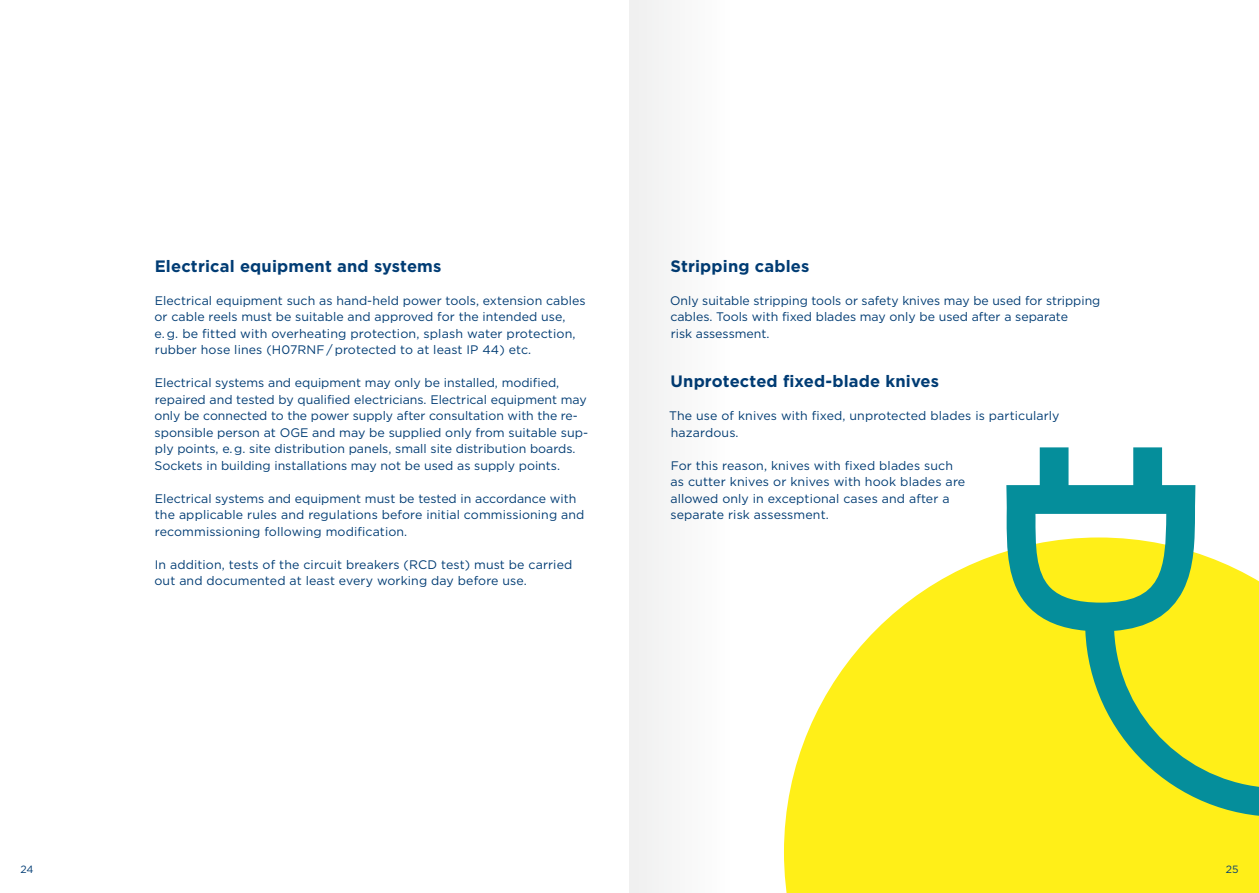
<style>
.page{position:relative;width:1259px;height:893px;background:#fff}
.page>*{position:absolute;margin:0;border:0;box-sizing:border-box;transform-origin:0 0}
.t1{font:700 16.5px "Gotham";letter-spacing:.01em;color:#013c74}
.t2{font:12.3px/16.5px "Gotham";color:#013c74}
.t3{font:10.5px "Gotham";color:#013c74}
</style>
<div class="page">
<svg style="left:784px;top:551px;width:475px;height:342px;fill:#ffef18"></svg>
<svg style="left:1006px;top:447px;width:253px;height:370px;fill:#ffef18"></svg>
<div style="left:629px;top:0;width:115px;height:893px;background:#f8f8f8"></div>
<h1 class="t1" style="left:155px;top:255px;width:288px">Electrical equipment and systems</h1>
<p class="t2" style="left:154px;top:292px;width:433px">Electrical equipment such as hand-held power tools, extension cables or cable reels must be suitable and approved for the intended use,<br>e. g. be fitted with overheating protection, splash water protection, rubber hose lines (H07RNF / protected to at least IP 44) etc.</p>
<p class="t2" style="left:154px;top:374px;width:435px">Electrical systems and equipment may only be installed, modified, repaired and tested by qualified electricians. Electrical equipment may only be connected to the power supply after consultation with the re&shy;sponsible person at OGE and may be supplied only from suitable sup&shy;ply points, e. g. site distribution panels, small site distribution boards.<br>Sockets in building installations may not be used as supply points.</p>
<p class="t2" style="left:155px;top:490px;width:431px">Electrical systems and equipment must be tested in accordance with the applicable rules and regulations before initial commissioning and recommissioning following modification.</p>
<p class="t2" style="left:154px;top:556px;width:419px">In addition, tests of the circuit breakers (RCD test) must be carried out and documented at least every working day before use.</p>
<h1 class="t1" style="left:670px;top:255px;width:141px">Stripping cables</h1>
<p class="t2" style="left:670px;top:292px;width:432px">Only suitable stripping tools or safety knives may be used for stripping cables. Tools with fixed blades may only be used after a separate<br>risk assessment.</p>
<h1 class="t1" style="left:670px;top:371px;width:270px">Unprotected fixed-blade knives</h1>
<p class="t2" style="left:669px;top:407px;width:392px">The use of knives with fixed, unprotected blades is particularly hazardous.</p>
<p class="t2" style="left:670px;top:457px;width:296px">For this reason, knives with fixed blades such as cutter knives or knives with hook blades are allowed only in exceptional cases and after a separate risk assessment.</p>
<p class="t3" style="left:20px;top:862px;width:15px">24</p>
<p class="t3" style="left:1225px;top:862px;width:14px">25</p>
</div>
